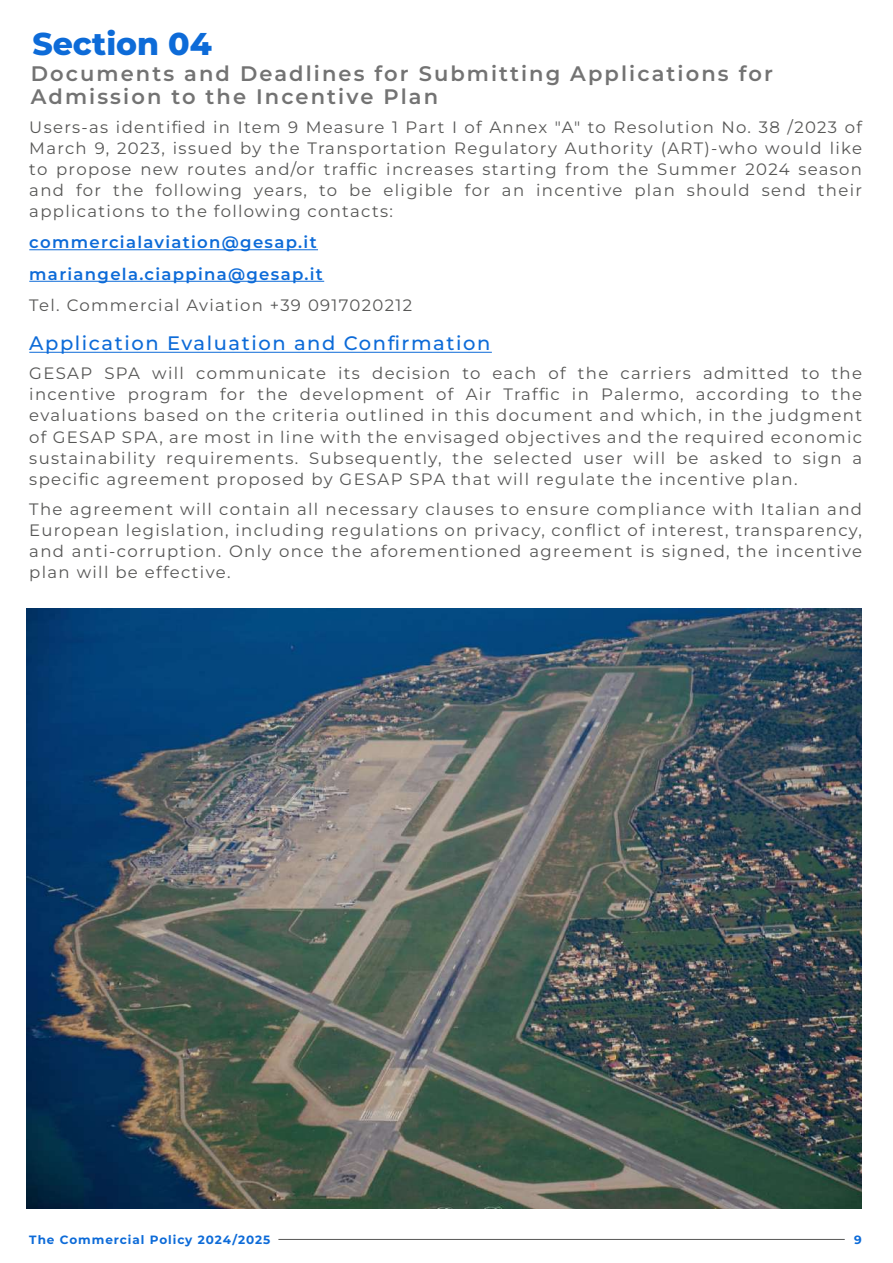
<style>
.page{position:relative;width:893px;height:1263px;background:#fff}
.page>*{position:absolute;margin:0;border:0;box-sizing:border-box;transform-origin:0 0}
.t1{font:800 31.5px "Montserrat";color:#0d6bd8}
.t2{font:600 21px/23.4px "Montserrat";letter-spacing:.1em;color:#737373}
.t3{font:500 19.5px "Montserrat";letter-spacing:.08em;color:#0d6bd8}
.t4{font:16.5px/21px "Montserrat";letter-spacing:.08em;color:#575756;text-align:justify}
.t5{font:600 16.5px/31.5px "Montserrat";letter-spacing:.08em;color:#0d6bd8}
.t6{font:700 12px "Montserrat";letter-spacing:.08em;color:#0d6bd8}
</style>
<div class="page">
<hr style="left:29px;top:249px;width:289px;height:1px;background:#0d6bd8">
<hr style="left:29px;top:281px;width:295px;height:1px;background:#0d6bd8">
<hr style="left:29px;top:352px;width:463px;height:1px;background:#0d6bd8">
<img style="left:27px;top:609px;width:835px;height:599px">
<hr style="left:278px;top:1239px;width:567px;height:1px;background:#575756">
<h1 class="t1" style="left:32px;top:23px;width:181px">Section 04</h1>
<p class="t2" style="left:31px;top:61px;width:744px">Documents and Deadlines for Submitting Applications for<br>Admission to the Incentive Plan</p>
<p class="t4" style="left:29px;top:116px;width:834px">Users-as identified in Item 9 Measure 1 Part I of Annex "A" to Resolution No. 38 /2023 of March 9, 2023, issued by the Transportation Regulatory Authority (ART)-who would like to propose new routes and/or traffic increases starting from the Summer 2024 season and for the following years, to be eligible for an incentive plan should send their applications to the following contacts:</p>
<p class="t5" style="left:29px;top:226px;width:295px">commercialaviation@gesap.it mariangela.ciappina@gesap.it</p>
<p class="t4" style="left:29px;top:294px;width:384px">Tel. Commercial Aviation +39 0917020212</p>
<p class="t3" style="left:29px;top:330px;width:462px">Application Evaluation and Confirmation</p>
<p class="t4" style="left:29px;top:363px;width:834px">GESAP SPA will communicate its decision to each of the carriers admitted to the incentive program for the development of Air Traffic in Palermo, according to the evaluations based on the criteria outlined in this document and which, in the judgment of GESAP SPA, are most in line with the envisaged objectives and the required economic sustainability requirements. Subsequently, the selected user will be asked to sign a specific agreement proposed by GESAP SPA that will regulate the incentive plan.</p>
<p class="t4" style="left:29px;top:498px;width:834px">The agreement will contain all necessary clauses to ensure compliance with Italian and European legislation, including regulations on privacy, conflict of interest, transparency, and anti-corruption. Only once the aforementioned agreement is signed, the incentive plan will be effective.</p>
<p class="t6" style="left:29px;top:1231px;width:242px">The Commercial Policy 2024/2025</p>
<p class="t6" style="left:854px;top:1231px;width:9px">9</p>
</div>
